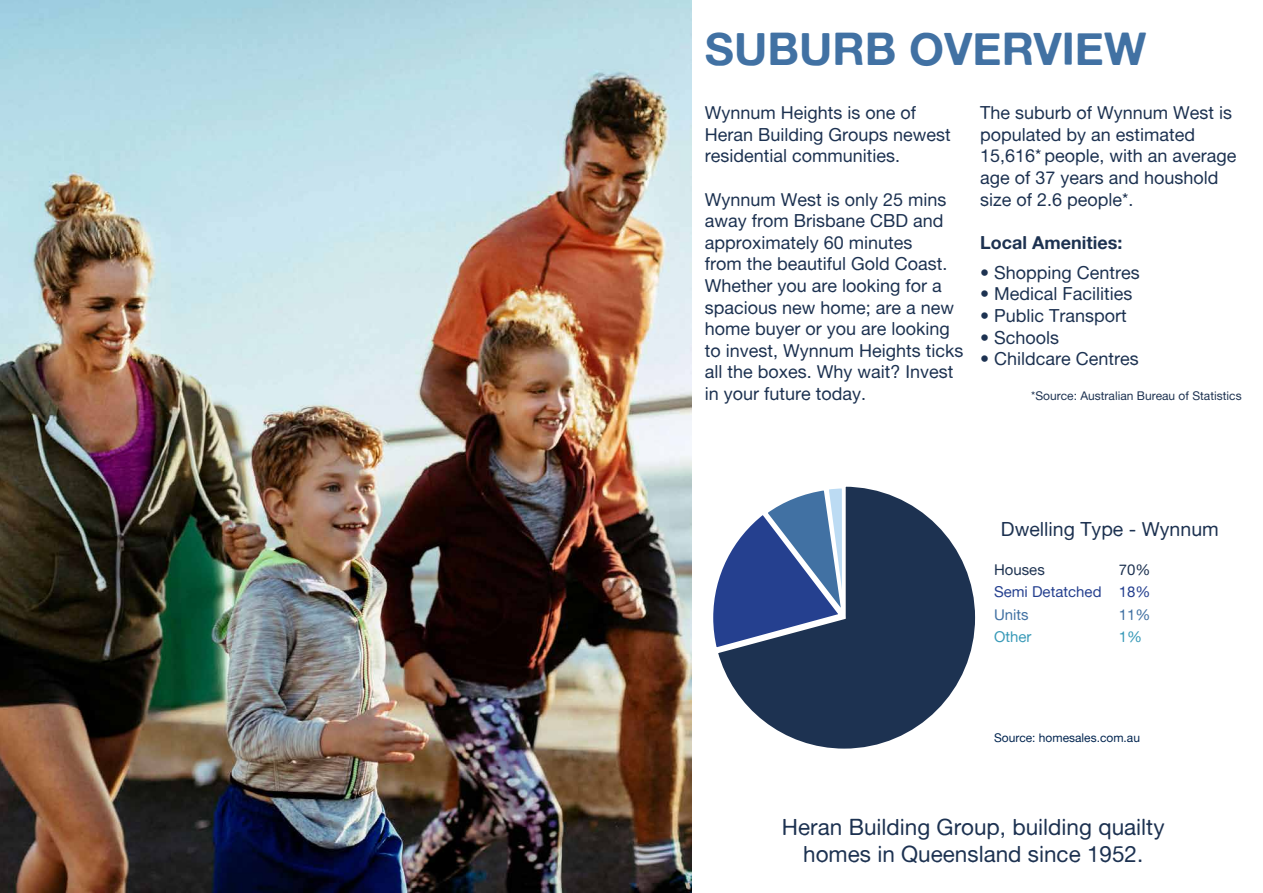
<style>
.page{position:relative;width:1263px;height:893px;background:#fff}
.page>*{position:absolute;margin:0;border:0;box-sizing:border-box;transform-origin:0 0}
.t1{font:45px "Alte Haas Grotesk Bold";color:#4171a3}
.t2{font:22.5px/27px "Alte Haas Grotesk";color:#1d3251;text-align:center}
.t3{font:19.5px "Alte Haas Grotesk";color:#1d3251}
.t4{font:18px/21.6px "Alte Haas Grotesk";color:#1d3251}
.t5{font:18px "Alte Haas Grotesk Bold";color:#1d3251}
.t6{font:15px "Alte Haas Grotesk";color:#25408f}
.t7{font:15px "Alte Haas Grotesk";color:#1d3251}
.t8{font:15px "Alte Haas Grotesk";color:#4171a3}
.t9{font:15px "Alte Haas Grotesk";color:#399ab8}
.t10{font:12px "Alte Haas Grotesk";color:#1d3251}
.t11{font:12px "Alte Haas Grotesk";color:#00244f}
</style>
<div class="page">
<svg style="left:720px;top:486px;width:256px;height:263px"></svg>
<img style="left:0;top:0;width:691px;height:893px">
<svg style="left:713px;top:486px;width:135px;height:174px"></svg>
<h1 class="t1" style="left:705px;top:21px;width:443px">SUBURB OVERVIEW</h1>
<p class="t4" style="left:705px;top:102px;width:248px">Wynnum Heights is one of<br>Heran Building Groups newest residential communities.</p>
<p class="t4" style="left:705px;top:188px;width:260px">Wynnum West is only 25 mins away from Brisbane CBD and approximately 60 minutes<br>from the beautiful Gold Coast.<br>Whether you are looking for a spacious new home; are a new home buyer or you are looking to invest, Wynnum Heights ticks all the boxes. Why wait? Invest in your future today.</p>
<p class="t4" style="left:980px;top:102px;width:258px">The suburb of Wynnum West is populated by an estimated<br>15,616* people, with an average age of 37 years and houshold size of 2.6 people*.</p>
<p class="t5" style="left:980px;top:231px;width:144px">Local Amenities:</p>
<p class="t4" style="left:980px;top:261px;width:161px">• Shopping Centres</p>
<p class="t4" style="left:980px;top:283px;width:154px">• Medical Facilities</p>
<p class="t4" style="left:980px;top:305px;width:148px">• Public Transport</p>
<p class="t4" style="left:980px;top:326px;width:81px">• Schools</p>
<p class="t4" style="left:980px;top:348px;width:160px">• Childcare Centres</p>
<p class="t10" style="left:1031px;top:388px;width:212px">*Source: Australian Bureau of Statistics</p>
<p class="t3" style="left:1001px;top:518px;width:219px">Dwelling Type - Wynnum</p>
<p class="t7" style="left:994px;top:560px;width:52px">Houses</p>
<p class="t6" style="left:994px;top:583px;width:109px">Semi Detatched</p>
<p class="t8" style="left:994px;top:605px;width:36px">Units</p>
<p class="t9" style="left:994px;top:628px;width:39px">Other</p>
<p class="t7" style="left:1119px;top:560px;width:33px">70%</p>
<p class="t6" style="left:1119px;top:583px;width:33px">18%</p>
<p class="t8" style="left:1119px;top:605px;width:33px">11%</p>
<p class="t9" style="left:1119px;top:628px;width:25px">1%</p>
<p class="t11" style="left:994px;top:730px;width:148px">Source: homesales.com.au</p>
<p class="t2" style="left:782px;top:813px;width:384px">Heran Building Group, building quailty homes in Queensland since 1952.</p>
</div>
